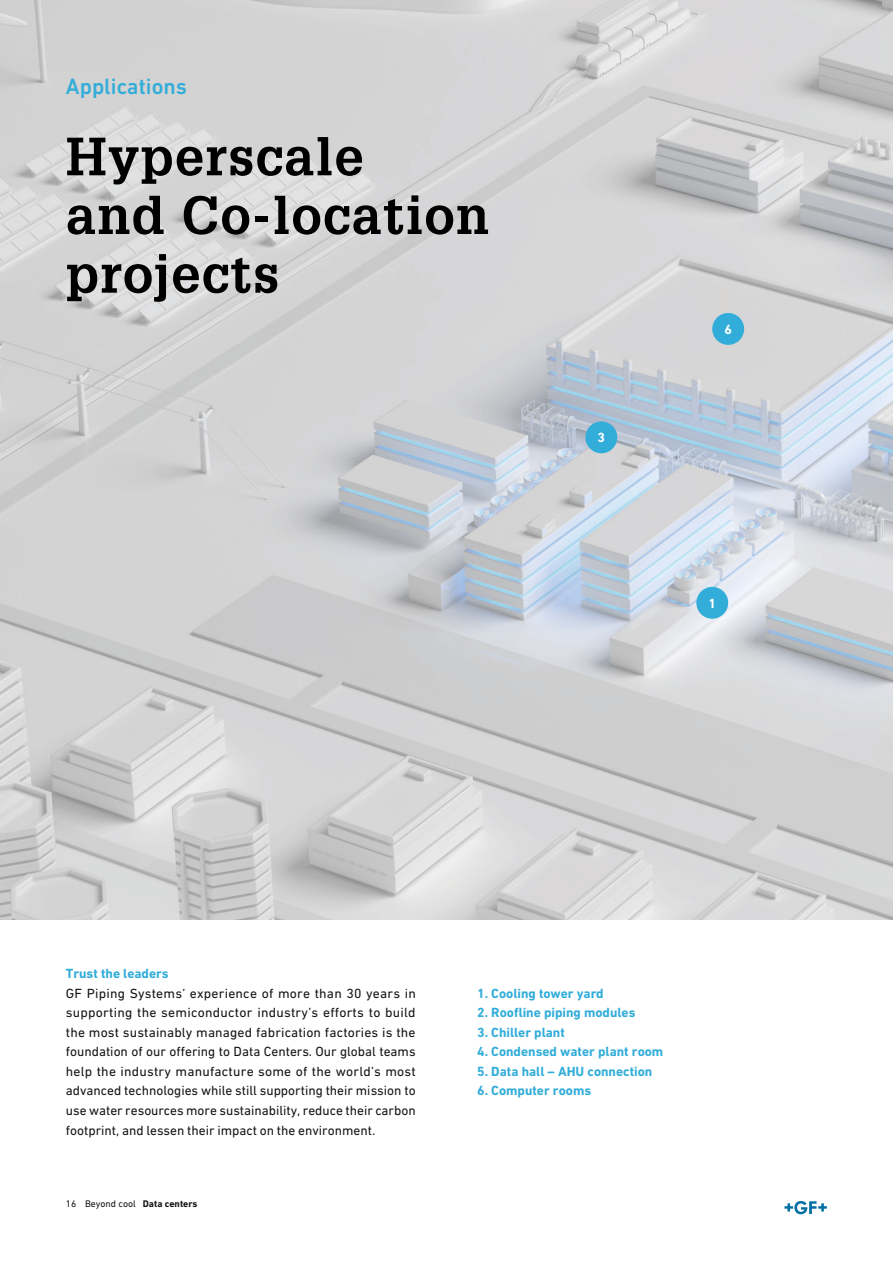
<style>
.page{position:relative;width:893px;height:1263px;background:#fff}
.page>*{position:absolute;margin:0;border:0;box-sizing:border-box;transform-origin:0 0}
.t1{font:700 52.5px/58.7px "Glypha LT Pro";letter-spacing:.025em;color:#000}
.t2{font:500 22.5px "DIN Next W1 G";color:#32add9}
.t3{font:13.5px/19.5px "DIN Next W1 G";color:#131413;text-align:justify}
.t4{font:700 13.5px "DIN Next W1 G";color:#32add9}
.t5{font:700 13.5px "DIN Next W1 G";color:#fff}
.t6{font:9.75px "DIN Next W1 G";color:#131413}
.s1{font-weight:700}
</style>
<div class="page">
<img style="left:0;top:0;width:893px;height:919px">
<div style="left:696px;top:587px;width:32px;height:32px;background:#32add9;border-radius:50%"></div>
<div style="left:585px;top:421px;width:32px;height:32px;background:#32add9;border-radius:50%"></div>
<div style="left:712px;top:313px;width:32px;height:32px;background:#32add9;border-radius:50%"></div>
<svg style="left:784px;top:1201px;width:43px;height:13px"></svg>
<h2 class="t2" style="left:66px;top:73px;width:123px">Applications</h2>
<h1 class="t1" style="left:66px;top:126px;width:425px">Hyperscale<br>and Co-location projects</h1>
<p class="t5" style="left:598px;top:430px;width:9px">3</p>
<p class="t5" style="left:724px;top:321px;width:9px">6</p>
<p class="t5" style="left:708px;top:595px;width:9px">1</p>
<p class="t4" style="left:66px;top:965px;width:104px">Trust the leaders</p>
<p class="t3" style="left:66px;top:983px;width:351px">GF Piping Systems’ experience of more than 30 years in supporting the semiconductor industry’s efforts to build the most sustainably managed fabrication factories is the foundation of our offering to Data Centers. Our global teams help the industry manufacture some of the world’s most advanced technologies while still supporting their mission to use water resources more sustainability, reduce their carbon footprint, and lessen their impact on the environment.</p>
<p class="t6" style="left:66px;top:1197px;width:133px">16 Beyond cool <span class="s1">Data centers</span></p>
<p class="t4" style="left:477px;top:985px;width:128px">1. Cooling tower yard</p>
<p class="t4" style="left:477px;top:1005px;width:160px">2. Roofline piping modules</p>
<p class="t4" style="left:477px;top:1024px;width:89px">3. Chiller plant</p>
<p class="t4" style="left:477px;top:1044px;width:188px">4. Condensed water plant room</p>
<p class="t4" style="left:477px;top:1063px;width:177px">5. Data hall – AHU connection</p>
<p class="t4" style="left:477px;top:1083px;width:115px">6. Computer rooms</p>
</div>
